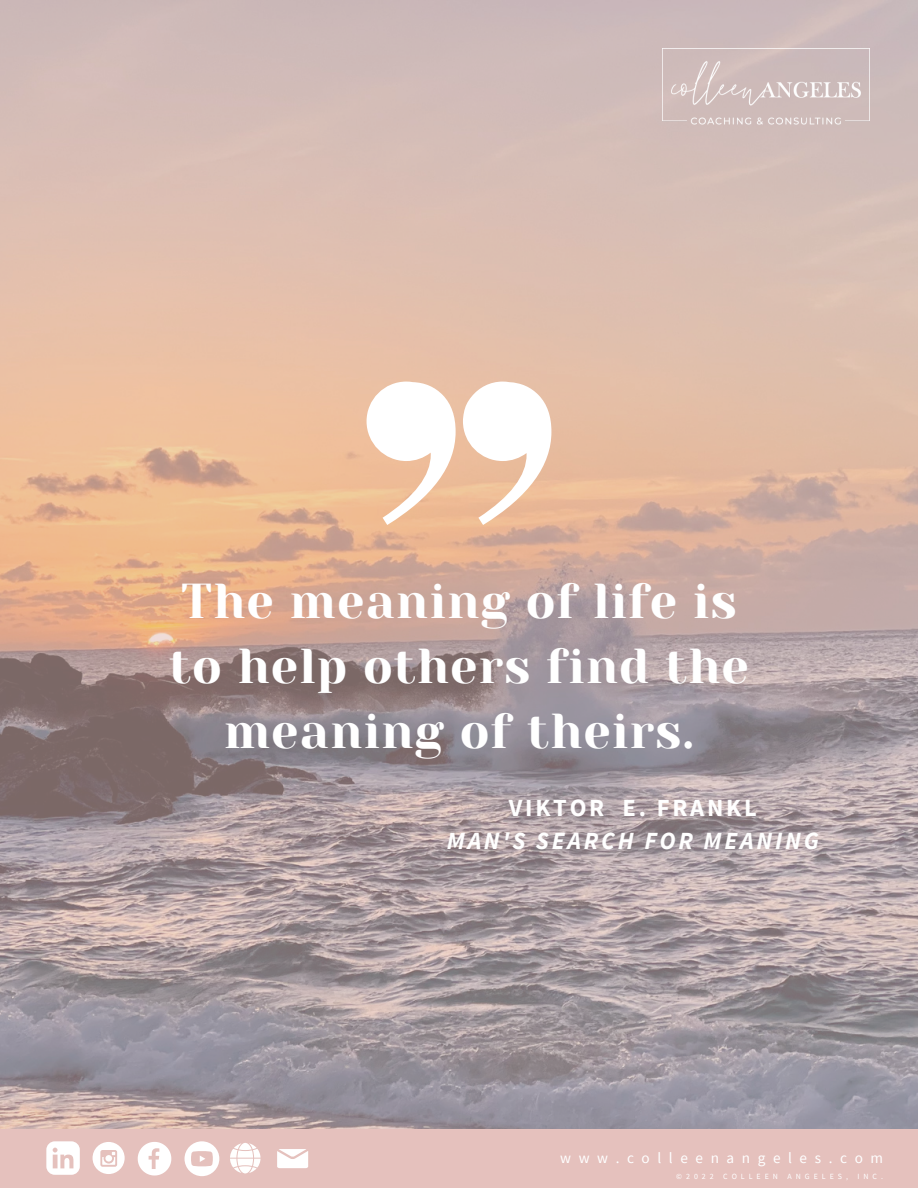
<style>
.page{position:relative;width:918px;height:1188px;background:#fff}
.page>*{position:absolute;margin:0;border:0;box-sizing:border-box;transform-origin:0 0}
.t1{font:48.9px/65.2px "Yeseva One";letter-spacing:.02em;color:#fff;text-align:center}
.t2{font:italic 700 24.6px/33.8px "Source Sans Pro";letter-spacing:.115em;color:#fff;text-align:center}
.t3{font:15.15px "Source Sans Pro";letter-spacing:.5em;color:#fff}
.t4{font:7.95px "Source Sans Pro";letter-spacing:.5em;color:#fff}
.s1{font-style:normal}
</style>
<div class="page">
<img style="left:0;top:0;width:918px;height:1130px">
<svg style="left:463px;top:382px;width:88px;height:143px"></svg>
<svg style="left:367px;top:382px;width:89px;height:143px"></svg>
<div style="left:0;top:1130px;width:918px;height:58px;background:#e5c1bd"></div>
<svg style="left:138px;top:1142px;width:33px;height:34px"></svg>
<div style="left:93px;top:1142px;width:32px;height:32px;background:#fff;border-radius:50%"></div>
<svg style="left:100px;top:1150px;width:17px;height:17px"></svg>
<svg style="left:46px;top:1141px;width:34px;height:34px"></svg>
<svg style="left:230px;top:1143px;width:78px;height:31px"></svg>
<svg style="left:185px;top:1141px;width:34px;height:35px"></svg>
<img style="left:663px;top:48px;width:207px;height:78px">
<p class="t1" style="left:169px;top:569px;width:581px">The meaning of life is to help others find the meaning of theirs.</p>
<h2 class="t2" style="left:447px;top:790px;width:374px"><span class="s1">VIKTOR E. FRANKL<br></span>MAN'S SEARCH FOR MEANING</h2>
<p class="t3" style="left:560px;top:1148px;width:324px">www.colleenangeles.com</p>
<p class="t4" style="left:676px;top:1171px;width:208px">©2022 COLLEEN ANGELES, INC.</p>
</div>
